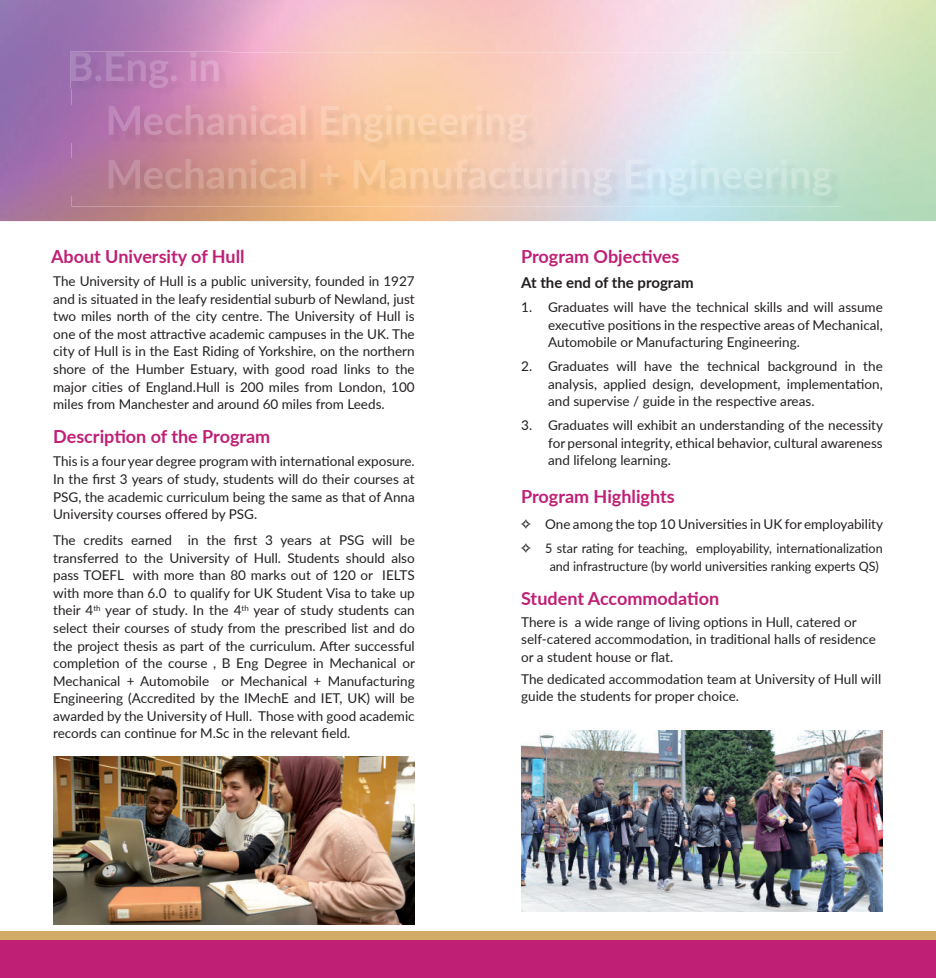
<style>
.page{position:relative;width:936px;height:978px;background:#fff}
.page>*{position:absolute;margin:0;border:0;box-sizing:border-box;transform-origin:0 0}
.t1{font:700 18px "Lato";color:#bf1f75}
.t2{font:700 15px "Lato";color:#231f20}
.t3{font:13.5px/17.5px "Lato";color:#231f20;text-align:justify}
.t4{font:13.05px/17.5px "Lato";color:#231f20;text-align:center;scale:.96 1}
</style>
<div class="page">
<img style="left:53px;top:757px;width:362px;height:168px">
<div style="left:0;top:940px;width:935px;height:38px;background:#bf1f75"></div>
<div style="left:0;top:931px;width:935px;height:9px;background:#d2ab66"></div>
<img style="left:70px;top:51px;width:161px;height:37px">
<img style="left:71px;top:53px;width:160px;height:35px">
<img style="left:71px;top:105px;width:456px;height:37px">
<img style="left:71px;top:159px;width:761px;height:37px">
<img style="left:522px;top:730px;width:360px;height:181px">
<h1 class="t1" style="left:51px;top:243px;width:195px">About University of Hull</h1>
<h1 class="t1" style="left:521px;top:243px;width:160px">Program Objectives</h1>
<p class="t2" style="left:521px;top:272px;width:174px">At the end of the program</p>
<p class="t3" style="left:548px;top:298px;width:336px;text-indent:-27px">1. Graduates will have the technical skills and will assume executive positions in the respective areas of Mechanical, Automobile or Manufacturing Engineering.</p>
<p class="t3" style="left:548px;top:357px;width:336px;text-indent:-27px">2. Graduates will have the technical background in the analysis, applied design, development, implementation, and supervise / guide in the respective areas.</p>
<p class="t3" style="left:548px;top:416px;width:336px;text-indent:-27px">3. Graduates will exhibit an understanding of the necessity for personal integrity, ethical behavior, cultural awareness and lifelong learning.</p>
<h1 class="t1" style="left:521px;top:483px;width:155px">Program Highlights</h1>
<p class="t3" style="left:545px;top:515px;width:339px">One among the top 10 Universities in UK for employability</p>
<p class="t4" style="left:545px;top:539px;width:353px">5 star rating for teaching, employability, internationalization and infrastructure (by world universities ranking experts QS)</p>
<h1 class="t1" style="left:521px;top:585px;width:200px">Student Accommodation</h1>
<p class="t3" style="left:521px;top:612px;width:356px;text-align:left">There is a wide range of living options in Hull, catered or self-catered accommodation, in traditional halls of residence or a student house or flat.</p>
<p class="t3" style="left:521px;top:669px;width:361px">The dedicated accommodation team at University of Hull will guide the students for proper choice.</p>
<p class="t3" style="left:53px;top:272px;width:363px">The University of Hull is a public university, founded in 1927 and is situated in the leafy residential suburb of Newland, just two miles north of the city centre. The University of Hull is one of the most attractive academic campuses in the UK. The city of Hull is in the East Riding of Yorkshire, on the northern shore of the Humber Estuary, with good road links to the major cities of England.Hull is 200 miles from London, 100 miles from Manchester and around 60 miles from Leeds.</p>
<h1 class="t1" style="left:53px;top:423px;width:219px">Description of the Program</h1>
<p class="t3" style="left:53px;top:452px;width:363px">This is a four year degree program with international exposure.<br>In the first 3 years of study, students will do their courses at PSG, the academic curriculum being the same as that of Anna University courses offered by PSG.</p>
<p class="t3" style="left:53px;top:531px;width:363px">The credits earned in the first 3 years at PSG will be transferred to the University of Hull. Students should also pass TOEFL with more than 80 marks out of 120 or IELTS with more than 6.0 to qualify for UK Student Visa to take up their 4<sup>th</sup> year of study. In the 4<sup>th</sup> year of study students can select their courses of study from the prescribed list and do the project thesis as part of the curriculum. After successful completion of the course , B Eng Degree in Mechanical or Mechanical + Automobile or Mechanical + Manufacturing Engineering (Accredited by the IMechE and IET, UK) will be awarded by the University of Hull. Those with good academic records can continue for M.Sc in the relevant field.</p>
</div>
